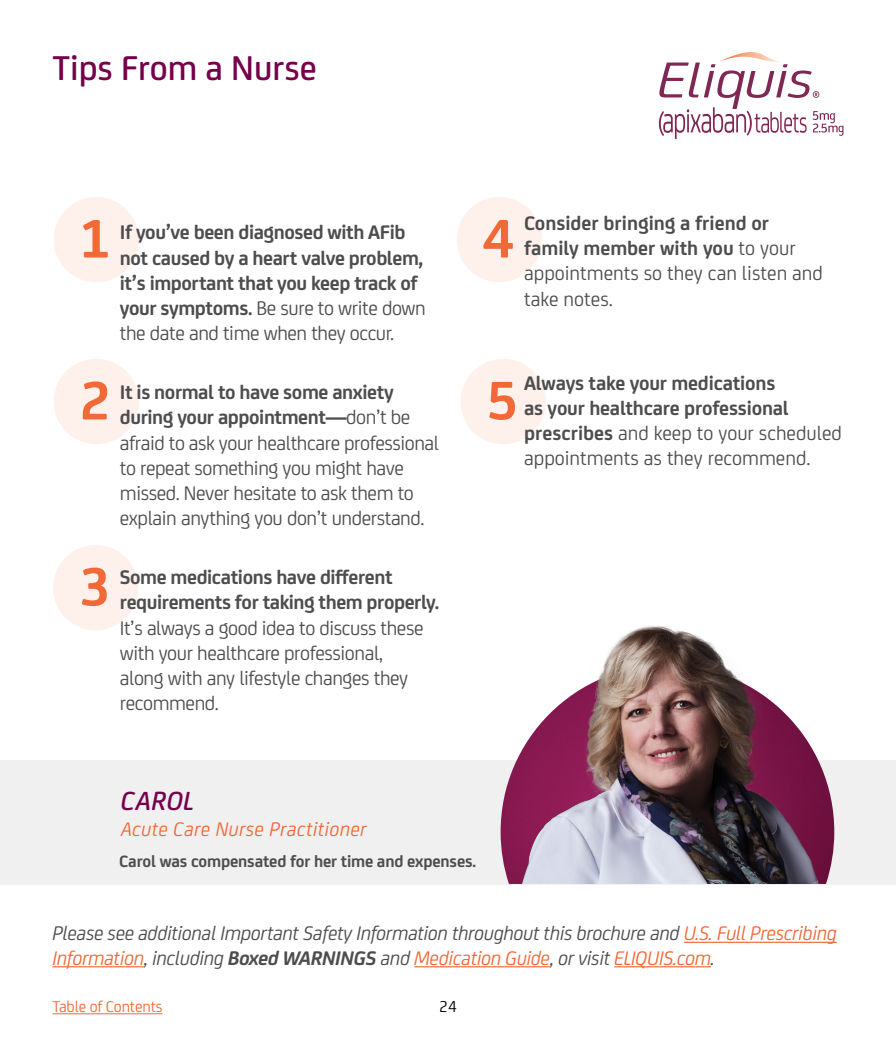
<style>
.page{position:relative;width:896px;height:1046px;background:#fff}
.page>*{position:absolute;margin:0;border:0;box-sizing:border-box;transform-origin:0 0}
.t1{font:700 57.93px "FS Joey Pro";color:#f26937}
.t2{font:500 36.75px "FS Joey Pro";color:#76004b}
.t3{font:italic 500 28px "FS Joey Pro";color:#76004b}
.t4{font:700 21px/25.2px "FS Joey Pro";letter-spacing:-.02em;color:#4d4d4f}
.t5{font:21px/25.2px "FS Joey Pro";letter-spacing:-.02em;color:#4d4d4f}
.t6{font:italic 21px/24.5px "FS Joey Pro";letter-spacing:-.02em;color:#4d4d4f}
.t7{font:21px/25.2px "FS Joey Pro";color:#4d4d4f}
.t8{font:italic 21px "FS Joey Pro";letter-spacing:.01em;color:#f26937}
.t9{font:700 17.5px "FS Joey Pro";letter-spacing:-.01em;color:#4d4d4f}
.t10{font:16.89px "FS Joey";color:#000}
.t11{font:16.62px "FS Joey Pro";letter-spacing:-.01em;color:#f26937}
.s1{font-weight:400}
.s2{font-weight:700}
.s3{color:#f26937}
</style>
<div class="page">
<div style="left:54px;top:197px;width:85px;height:85px;background:#fef0eb;border-radius:50%"></div>
<div style="left:54px;top:359px;width:85px;height:85px;background:#fef0eb;border-radius:50%"></div>
<div style="left:53px;top:545px;width:85px;height:85px;background:#fef0eb;border-radius:50%"></div>
<div style="left:461px;top:359px;width:85px;height:85px;background:#fef0eb;border-radius:50%"></div>
<div style="left:457px;top:197px;width:85px;height:85px;background:#fef0eb;border-radius:50%"></div>
<svg style="left:659px;top:52px;width:185px;height:87px"></svg>
<div style="left:0;top:760px;width:896px;height:124px;background:#f0f0f0"></div>
<img style="left:500px;top:625px;width:335px;height:259px">
<hr style="left:684px;top:941px;width:153px;height:2px;background:#f26937">
<hr style="left:52px;top:966px;width:92px;height:1px;background:#f26937">
<hr style="left:414px;top:966px;width:136px;height:1px;background:#f26937">
<hr style="left:614px;top:966px;width:97px;height:1px;background:#f26937">
<hr style="left:52px;top:1013px;width:110px;height:1px;background:#f26937">
<h2 class="t2" style="left:52px;top:41px;width:266px">Tips From a Nurse</h2>
<h1 class="t1" style="left:79px;top:195px;width:33px">1</h1>
<p class="t4" style="left:120px;top:218px;width:307px">If you’ve been diagnosed with AFib not caused by a heart valve problem, it’s important that you keep track of your symptoms. <span class="s1">Be sure to write down the date and time when they occur.</span></p>
<h1 class="t1" style="left:483px;top:195px;width:33px">4</h1>
<p class="t7" style="left:524px;top:209px;width:300px"><span class="s2">Consider bringing a friend or family member with you</span> to your appointments so they can listen and take notes.</p>
<h1 class="t1" style="left:79px;top:357px;width:33px">2</h1>
<p class="t5" style="left:120px;top:378px;width:321px"><span class="s2">It is normal to have some anxiety during your appointment—</span>don’t be afraid to ask your healthcare professional to repeat something you might have missed. Never hesitate to ask them to explain anything you don’t understand.</p>
<h1 class="t1" style="left:486px;top:357px;width:33px">5</h1>
<p class="t4" style="left:524px;top:369px;width:319px">Always take your medications<br>as your healthcare professional prescribes <span class="s1">and keep to your scheduled appointments as they recommend.</span></p>
<h1 class="t1" style="left:79px;top:543px;width:33px">3</h1>
<p class="t4" style="left:120px;top:563px;width:321px">Some medications have different requirements for taking them properly.</p>
<p class="t5" style="left:120px;top:614px;width:305px">It’s always a good idea to discuss these with your healthcare professional, along with any lifestyle changes they recommend.</p>
<h3 class="t3" style="left:121px;top:780px;width:76px">CAROL</h3>
<p class="t8" style="left:121px;top:814px;width:247px">Acute Care Nurse Practitioner</p>
<p class="t9" style="left:119px;top:847px;width:359px">Carol was compensated for her time and expenses.</p>
<p class="t6" style="left:52px;top:920px;width:786px">Please see additional Important Safety Information throughout this brochure and <span class="s3">U.S. Full Prescribing<br>Information</span>, including <span class="s2">Boxed WARNINGS</span> and <span class="s3">Medication Guide</span>, or visit <span class="s3">ELIQUIS.com</span>.</p>
<p class="t11" style="left:52px;top:994px;width:111px">Table of Contents</p>
<p class="t10" style="left:439px;top:994px;width:19px">24</p>
</div>
